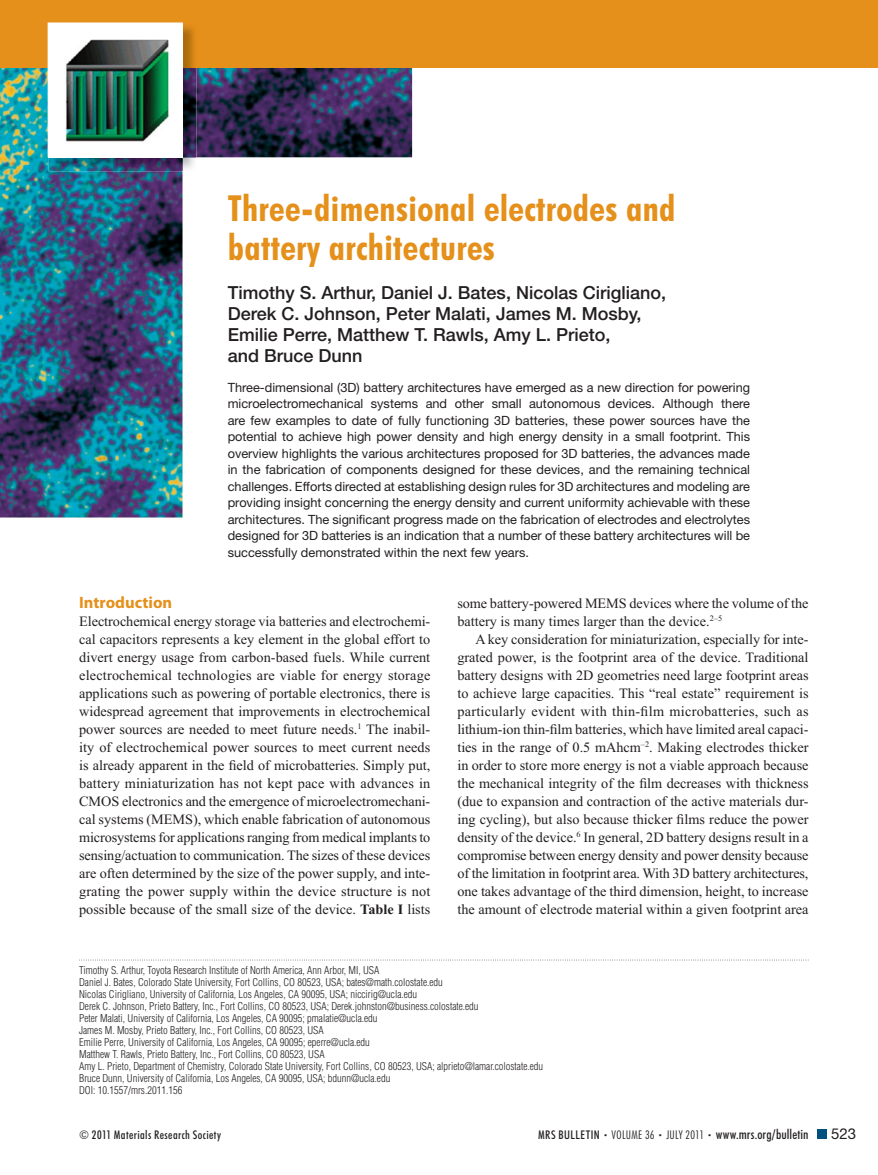
<style>
.page{position:relative;width:878px;height:1175px;background:#fff}
.page>*{position:absolute;margin:0;border:0;box-sizing:border-box;transform-origin:0 0}
.t1{font:700 condensed 36px/39px "Futura BT";letter-spacing:.01em;color:#e5901a}
.t2{font:500 18px/21px "Helvetica Neue LT Std";color:#231f20}
.t3{font:700 16.5px "Myriad Pro";color:#e5901a}
.t4{font:15px "Helvetica Neue LT Std";color:#231f20}
.t5{font:14.25px/18px "Times New Roman";color:#231f20;text-align:justify}
.t6{font:500 condensed 13.5px "Futura BT";letter-spacing:.01em;color:#231f20}
.t7{font:12.75px/16.5px "Helvetica Neue LT Std";color:#231f20;text-align:justify}
.t8{font:500 condensed 12px "Futura BT";letter-spacing:.035em;color:#231f20}
.t9{font:300 condensed 10.5px/12px "Helvetica LT Std";color:#231f20}
.s1{font-weight:700}
.s2{font-size:12px}
.s3{font-weight:300;font-size:7.5px}
.s4{font-weight:300;font-size:12px}
</style>
<div class="page">
<img style="left:0;top:68px;width:412px;height:450px">
<div style="left:0;top:0;width:878px;height:68px;background:#e5901a"></div>
<div style="left:817px;top:1130px;width:9px;height:8px;background:#005080"></div>
<img style="left:48px;top:22px;width:148px;height:149px">
<svg style="left:79px;top:959px;width:728px;height:1px"></svg>
<h1 class="t1" style="left:228px;top:192px;width:449px">Three-dimensional electrodes and battery architectures</h1>
<p class="t2" style="left:228px;top:284px;width:440px">Timothy S. Arthur , Daniel J. Bates , Nicolas Cirigliano , Derek C. Johnson , Peter Malati , James M. Mosby , Emilie Perre , Matthew T. Rawls , Amy L. Prieto ,<br>and Bruce Dunn</p>
<p class="t7" style="left:228px;top:380px;width:524px">Three-dimensional (3D) battery architectures have emerged as a new direction for powering microelectromechanical systems and other small autonomous devices. Although there are few examples to date of fully functioning 3D batteries, these power sources have the potential to achieve high power density and high energy density in a small footprint. This overview highlights the various architectures proposed for 3D batteries, the advances made in the fabrication of components designed for these devices, and the remaining technical challenges. Efforts directed at establishing design rules for 3D architectures and modeling are providing insight concerning the energy density and current uniformity achievable with these architectures. The significant progress made on the fabrication of electrodes and electrolytes designed for 3D batteries is an indication that a number of these battery architectures will be successfully demonstrated within the next few years.</p>
<p class="t3" style="left:79px;top:596px;width:95px">Introduction</p>
<p class="t5" style="left:79px;top:613px;width:353px">Electrochemical energy storage via batteries and electrochemi&shy;cal capacitors represents a key element in the global effort to divert energy usage from carbon-based fuels. While current electrochemical technologies are viable for energy storage applications such as powering of portable electronics, there is widespread agreement that improvements in electrochemical power sources are needed to meet future needs. <sup>1</sup> The inabil&shy;ity of electrochemical power sources to meet current needs is already apparent in the field of microbatteries. Simply put, battery miniaturization has not kept pace with advances in CMOS electronics and the emergence of microelectromechani&shy;cal systems (MEMS), which enable fabrication of autonomous microsystems for applications ranging from medical implants to sensing/actuation to communication. The sizes of these devices are often determined by the size of the power supply, and inte&shy;grating the power supply within the device structure is not possible because of the small size of the device. <span class="s1">Table I</span> lists</p>
<p class="t5" style="left:457px;top:595px;width:352px">some battery-powered MEMS devices where the volume of the battery is many times larger than the device. <sup>2–5</sup></p>
<p class="t5" style="left:457px;top:631px;width:353px;text-indent:18px">A key consideration for miniaturization, especially for inte&shy;grated power, is the footprint area of the device. Traditional battery designs with 2D geometries need large footprint areas to achieve large capacities. This “real estate” requirement is particularly evident with thin-film microbatteries, such as lithium-ion thin-film batteries, which have limited areal capaci&shy;ties in the range of 0.5 mAhcm <sup>–2</sup> . Making electrodes thicker in order to store more energy is not a viable approach because the mechanical integrity of the film decreases with thickness (due to expansion and contraction of the active materials dur&shy;ing cycling), but also because thicker films reduce the power density of the device. <sup>6</sup> In general, 2D battery designs result in a compromise between energy density and power density because of the limitation in footprint area. With 3D battery architectures, one takes advantage of the third dimension, height, to increase the amount of electrode material within a given footprint area</p>
<p class="t9" style="left:79px;top:965px;width:465px">Timothy S. Arthur, Toyota Research Institute of North America , Ann Arbor , MI , USA<br>Daniel J. Bates, Colorado State University , Fort Collins , CO 80523 , USA ; bates@math.colostate.edu<br>Nicolas Cirigliano, University of California , Los Angeles , CA 90095 , USA ; niccirig@ucla.edu<br>Derek C. Johnson, Prieto Battery , Inc. , Fort Collins , CO 80523 , USA ; Derek.johnston@business.colostate.edu<br>Peter Malati, University of California , Los Angeles , CA 90095 ; pmalatie@ucla.edu<br>James M. Mosby, Prieto Battery , Inc. , Fort Collins , CO 80523 , USA<br>Emilie Perre, University of California , Los Angeles , CA 90095 ; eperre@ucla.edu<br>Matthew T. Rawls, Prieto Battery , Inc. , Fort Collins , CO 80523 , USA<br>Amy L. Prieto, Department of Chemistry , Colorado State University , Fort Collins , CO 80523 , USA ; alprieto@lamar.colostate.edu Bruce Dunn, University of California , Los Angeles , CA 90095 , USA ; bdunn@ucla.edu<br>DOI: 10.1557/mrs.2011.156</p>
<p class="t8" style="left:79px;top:1130px;width:143px">© 2011 Materials Research Society</p>
<p class="t6" style="left:538px;top:1129px;width:272px"><span class="s2">MRS BULLETIN</span> <span class="s3">•</span> <span class="s4">VOLUME 36</span> <span class="s3">•</span> <span class="s4">JULY 2011</span> <span class="s3">•</span> www.mrs.org/bulletin</p>
<p class="t4" style="left:831px;top:1128px;width:27px">523</p>
</div>
